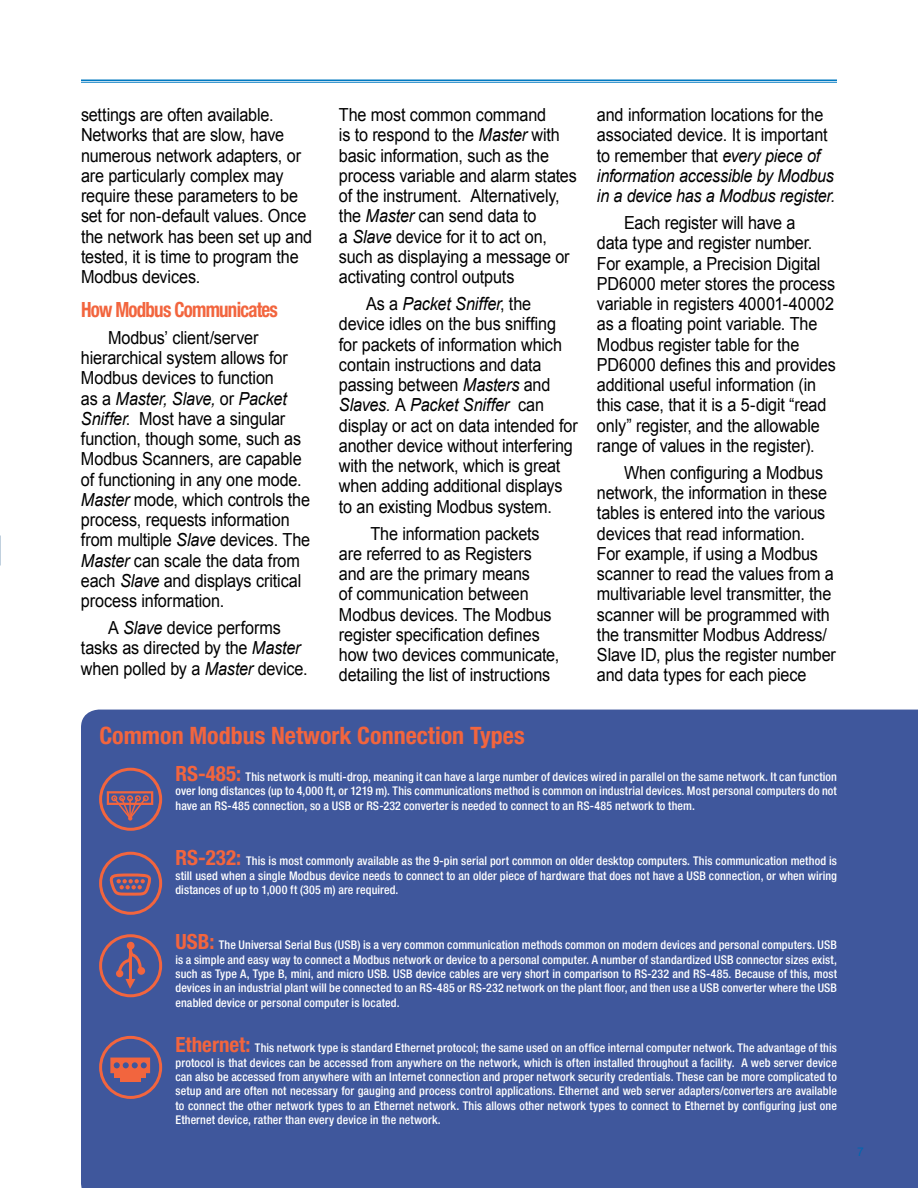
<style>
.page{position:relative;width:918px;height:1188px;background:#fff}
.page>*{position:absolute;margin:0;border:0;box-sizing:border-box;transform-origin:0 0}
.t1{font:700 condensed 24px "Helvetica Neue LT Std";color:#f2653e}
.t2{font:700 condensed 21px "Helvetica Neue LT Std";letter-spacing:-.04em;color:#f2653e;scale:.9 1}
.t3{font:18px/20.2px "Arial";letter-spacing:-.01em;color:#000;scale:.9 1}
.t4{font:500 condensed 12px/14.4px "Helvetica Neue LT Std";letter-spacing:.01em;color:#fff;text-align:justify}
.t5{font:12px "Helvetica Neue";color:#0067b1}
.s1{font-style:italic}
.s2{font-weight:700;font-size:21px;color:#f2653e}
</style>
<div class="page">
<div style="left:81px;top:710px;width:837px;height:478px;background:#3f579c"></div>
<div style="left:99px;top:768px;width:63px;height:63px;border:3px solid #f2653e;border-radius:50%"></div>
<div style="left:99px;top:852px;width:63px;height:63px;border:3px solid #f2653e;border-radius:50%"></div>
<div style="left:99px;top:934px;width:63px;height:63px;border:3px solid #f2653e;border-radius:50%"></div>
<div style="left:99px;top:1036px;width:63px;height:63px;border:3px solid #f2653e;border-radius:50%"></div>
<svg style="left:105px;top:871px;width:46px;height:28px"></svg>
<div style="left:127px;top:942px;width:8px;height:8px;background:#f2653e;border-radius:50%"></div>
<svg style="left:116px;top:946px;width:27px;height:43px"></svg>
<hr style="left:129px;top:947px;width:3px;height:34px;background:#f2653e">
<div style="left:107px;top:791px;width:46px;height:14px;border:2px solid #f2653e"></div>
<svg style="left:111px;top:795px;width:38px;height:26px"></svg>
<hr style="left:81px;top:80px;width:756px;height:1px;background:#0079c1">
<hr style="left:81px;top:82px;width:756px;height:1px;background:#0079c1">
<img style="left:0;top:0;width:1px;height:558px">
<div style="left:114px;top:1071px;width:32px;height:7px;background:#f2653e"></div>
<div style="left:120px;top:1073px;width:21px;height:9px;background:#f2653e"></div>
<svg style="left:110px;top:1058px;width:40px;height:15px"></svg>
<p class="t3" style="left:81px;top:105px;width:258px">settings are often available.<br>Networks that are slow, have numerous network adapters, or are particularly complex may require these parameters to be set for non-default values. Once the network has been set up and tested, it is time to program the<br>Modbus devices.</p>
<p class="t2" style="left:81px;top:297px;width:220px">How Modbus Communicates</p>
<p class="t3" style="left:81px;top:328px;width:256px;text-indent:27px">Modbus’ client/server hierarchical system allows for<br>Modbus devices to function<br>as a <span class="s1">Master, Slave,</span> or <span class="s1">Packet<br>Sniffer</span>. Most have a singular function, though some, such as<br>Modbus Scanners, are capable of functioning in any one mode.<br><span class="s1">Master</span> mode, which controls the process, requests information from multiple <span class="s1">Slave</span> devices. The<br><span class="s1">Master</span> can scale the data from each <span class="s1">Slave</span> and displays critical process information.</p>
<p class="t3" style="left:81px;top:618px;width:253px;text-align:center">A <span class="s1">Slave</span> device performs<br>tasks as directed by the <span class="s1">Master </span>when polled by a <span class="s1">Master</span> device.</p>
<p class="t3" style="left:339px;top:105px;width:266px">The most common command<br>is to respond to the <span class="s1">Master</span> with basic information, such as the process variable and alarm states of the instrument. Alternatively, the <span class="s1">Master</span> can send data to<br>a <span class="s1">Slave</span> device for it to act on, such as displaying a message or activating control outputs</p>
<p class="t3" style="left:339px;top:294px;width:267px;text-indent:27px">As a <span class="s1">Packet Sniffer</span>, the device idles on the bus sniffing for packets of information which contain instructions and data passing between <span class="s1">Masters</span> and<br><span class="s1">Slaves.</span> A <span class="s1">Packet Sniffer</span> can display or act on data intended for another device without interfering with the network, which is great when adding additional displays to an existing Modbus system.</p>
<p class="t3" style="left:339px;top:523px;width:246px;text-indent:31px">The information packets are referred to as Registers and are the primary means<br>of communication between<br>Modbus devices. The Modbus register specification defines how two devices communicate, detailing the list of instructions</p>
<p class="t3" style="left:597px;top:105px;width:266px">and information locations for the associated device. It is important to remember that <span class="s1">every piece of information accessible by Modbus in a device has a Modbus register.</span></p>
<p class="t3" style="left:597px;top:213px;width:267px;text-indent:27px">Each register will have a<br>data type and register number.<br>For example, a Precision Digital<br>PD6000 meter stores the process variable in registers 40001-40002 as a floating point variable. The<br>Modbus register table for the<br>PD6000 defines this and provides additional useful information (in this case, that it is a 5-digit “read only” register, and the allowable range of values in the register).</p>
<p class="t3" style="left:597px;top:463px;width:267px;text-indent:27px">When configuring a Modbus network, the information in these tables is entered into the various devices that read information.<br>For example, if using a Modbus scanner to read the values from a multivariable level transmitter, the scanner will be programmed with the transmitter Modbus Address/<br>Slave ID, plus the register number and data types for each piece</p>
<h1 class="t1" style="left:99px;top:721px;width:427px">Common Modbus Network Connection Types</h1>
<p class="t4" style="left:175px;top:769px;width:663px"><span class="s2">RS-485:</span> This network is multi-drop, meaning it can have a large number of devices wired in parallel on the same network. It can function over long distances (up to 4,000 ft, or 1219 m). This communications method is common on industrial devices. Most personal computers do not have an RS-485 connection, so a USB or RS-232 converter is needed to connect to an RS-485 network to them.</p>
<p class="t4" style="left:176px;top:854px;width:663px"><span class="s2">RS-232:</span> This is most commonly available as the 9-pin serial port common on older desktop computers. This communication method is still used when a single Modbus device needs to connect to an older piece of hardware that does not have a USB connection, or when wiring distances of up to 1,000 ft (305 m) are required.</p>
<p class="t4" style="left:175px;top:938px;width:663px"><span class="s2">USB:</span> The Universal Serial Bus (USB) is a very common communication methods common on modern devices and personal computers. USB is a simple and easy way to connect a Modbus network or device to a personal computer. A number of standardized USB connector sizes exist, such as Type A, Type B, mini, and micro USB. USB device cables are very short in comparison to RS-232 and RS-485. Because of this, most devices in an industrial plant will be connected to an RS-485 or RS-232 network on the plant floor, and then use a USB converter where the USB enabled device or personal computer is located.</p>
<p class="t4" style="left:175px;top:1041px;width:663px"><span class="s2">Ethernet:</span> This network type is standard Ethernet protocol; the same used on an office internal computer network. The advantage of this protocol is that devices can be accessed from anywhere on the network, which is often installed throughout a facility. A web server device can also be accessed from anywhere with an Internet connection and proper network security credentials. These can be more complicated to setup and are often not necessary for gauging and process control applications. Ethernet and web server adapters/converters are available to connect the other network types to an Ethernet network. This allows other network types to connect to Ethernet by configuring just one Ethernet device, rather than every device in the network.</p>
<p class="t5" style="left:857px;top:1143px;width:8px">7</p>
</div>
